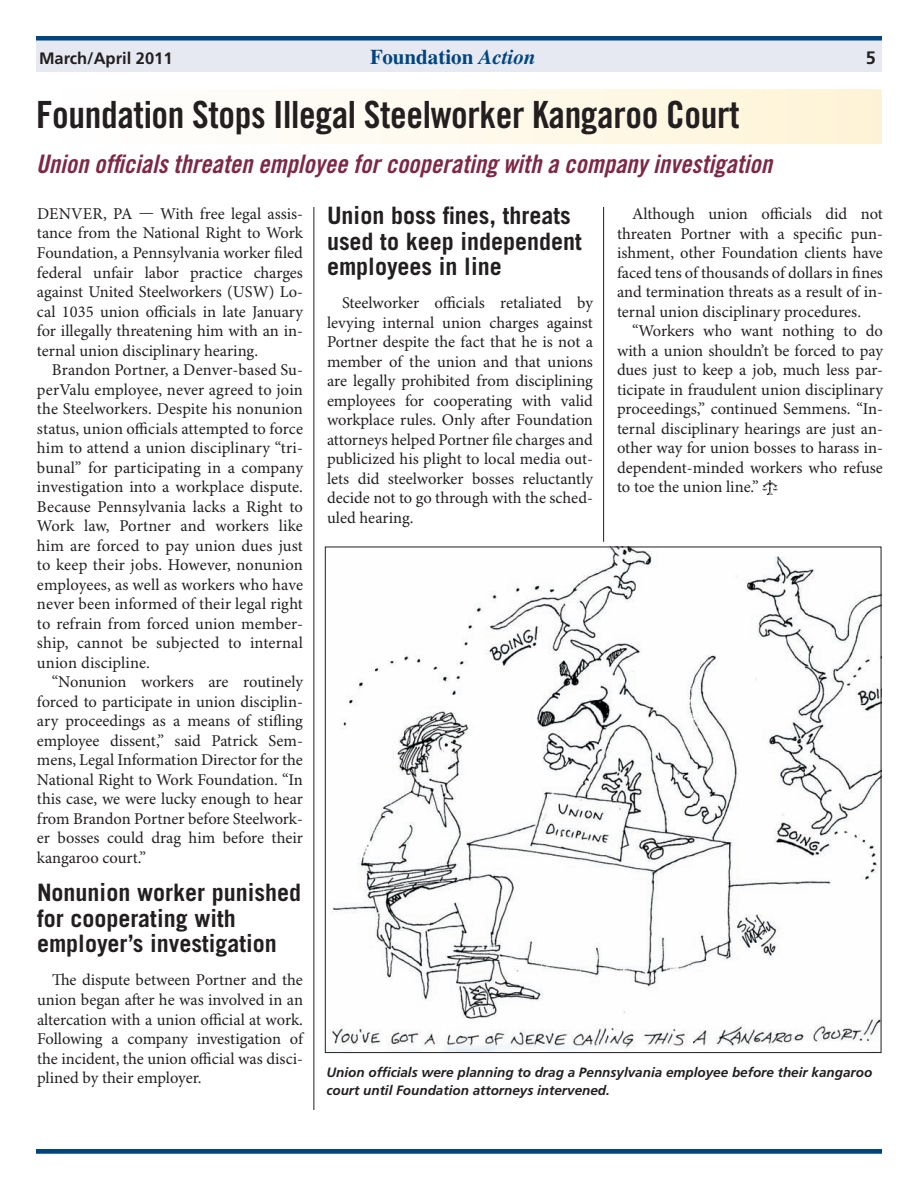
<style>
.page{position:relative;width:918px;height:1188px;background:#fff}
.page>*{position:absolute;margin:0;border:0;box-sizing:border-box;transform-origin:0 0}
.t1{font:37.5px "Trade Gothic LT Std Bd Cn 20";letter-spacing:-.01em;color:#231f20}
.t2{font:25.5px "Trade Gothic LT Std Bd Cn 20 Obl";color:#7e2846}
.t3{font:700 24px/25.5px "Trade Gothic LT Std";color:#231f20}
.t4{font:700 21px "Times LT Std";color:#01457f}
.t5{font:700 18px "Frutiger LT Std";color:#231f20}
.t6{font:16.5px/19.5px "Minion Pro";color:#231f20;text-align:justify}
.t7{font:700 16.5px "Frutiger LT Std";color:#231f20}
.t8{font:italic 700 13.5px/18px "Frutiger LT Std";color:#231f20}
.s1{font-style:italic}
</style>
<div class="page">
<div style="left:36px;top:38px;width:846px;height:34px;background:#e6e9f2"></div>
<hr style="left:36px;top:36px;width:846px;height:4px;background:#01457f">
<hr style="left:314px;top:207px;width:1px;height:903px;background:#231f20">
<div style="left:36px;top:89px;width:846px;height:54px;background:linear-gradient(to right,#feffff,#fef3d7)"></div>
<hr style="left:603px;top:207px;width:1px;height:335px;background:#231f20">
<div style="left:36px;top:1149px;width:846px;height:5px;background:#01457f"></div>
<svg style="left:762px;top:480px;width:16px;height:15px"></svg>
<img style="left:327px;top:549px;width:552px;height:502px">
<p class="t7" style="left:39px;top:48px;width:135px">March/April 2011</p>
<p class="t4" style="left:370px;top:44px;width:167px">Foundation <span class="s1">Action</span></p>
<p class="t5" style="left:866px;top:47px;width:12px">5</p>
<h1 class="t1" style="left:36px;top:92px;width:705px">Foundation Stops Illegal Steelworker Kangaroo Court</h1>
<h2 class="t2" style="left:36px;top:148px;width:738px">Union officials threaten employee for cooperating with a company investigation</h2>
<p class="t6" style="left:37px;top:205px;width:268px">DENVER, PA — With free legal assis&shy;tance from the National Right to Work Foundation, a Pennsylvania worker filed federal unfair labor practice charges against United Steelworkers (USW) Lo&shy;cal 1035 union officials in late January for illegally threatening him with an in&shy;ternal union disciplinary hearing.</p>
<p class="t6" style="left:37px;top:361px;width:268px;text-indent:15px">Brandon Portner, a Denver-based Su&shy;perValu employee, never agreed to join the Steelworkers. Despite his nonunion status, union officials attempted to force him to attend a union disciplinary “tri&shy;bunal” for participating in a company investigation into a workplace dispute.<br>Because Pennsylvania lacks a Right to Work law, Portner and workers like him are forced to pay union dues just to keep their jobs. However, nonunion employees, as well as workers who have never been informed of their legal right to refrain from forced union member&shy;ship, cannot be subjected to internal union discipline.</p>
<p class="t6" style="left:37px;top:673px;width:267px;text-indent:15px">“Nonunion workers are routinely forced to participate in union disciplin&shy;ary proceedings as a means of stifling employee dissent,” said Patrick Sem&shy;mens, Legal Information Director for the National Right to Work Foundation. “In this case, we were lucky enough to hear from Brandon Portner before Steelwork&shy;er bosses could drag him before their kangaroo court.”</p>
<h3 class="t3" style="left:37px;top:880px;width:266px">Nonunion worker punished for cooperating with employer’s investigation</h3>
<p class="t6" style="left:37px;top:971px;width:268px;text-indent:15px">The dispute between Portner and the union began after he was involved in an altercation with a union official at work.<br>Following a company investigation of the incident, the union official was disci&shy;plined by their employer.</p>
<h3 class="t3" style="left:327px;top:203px;width:256px">Union boss fines, threats used to keep independent employees in line</h3>
<p class="t6" style="left:327px;top:294px;width:268px;text-indent:15px">Steelworker officials retaliated by levying internal union charges against Portner despite the fact that he is not a member of the union and that unions are legally prohibited from disciplining employees for cooperating with valid workplace rules. Only after Foundation attorneys helped Portner file charges and publicized his plight to local media out&shy;lets did steelworker bosses reluctantly decide not to go through with the sched&shy;uled hearing.</p>
<p class="t6" style="left:617px;top:205px;width:268px;text-indent:15px">Although union officials did not threaten Portner with a specific pun&shy;ishment, other Foundation clients have faced tens of thousands of dollars in fines and termination threats as a result of in&shy;ternal union disciplinary procedures.</p>
<p class="t6" style="left:617px;top:322px;width:268px;text-indent:15px">“Workers who want nothing to do with a union shouldn’t be forced to pay dues just to keep a job, much less par&shy;ticipate in fraudulent union disciplinary proceedings,” continued Semmens. “In&shy;ternal disciplinary hearings are just an&shy;other way for union bosses to harass in&shy;dependent-minded workers who refuse to toe the union line.”</p>
<p class="t8" style="left:326px;top:1063px;width:547px">Union officials were planning to drag a Pennsylvania employee before their kangaroo court until Foundation attorneys intervened.</p>
</div>
